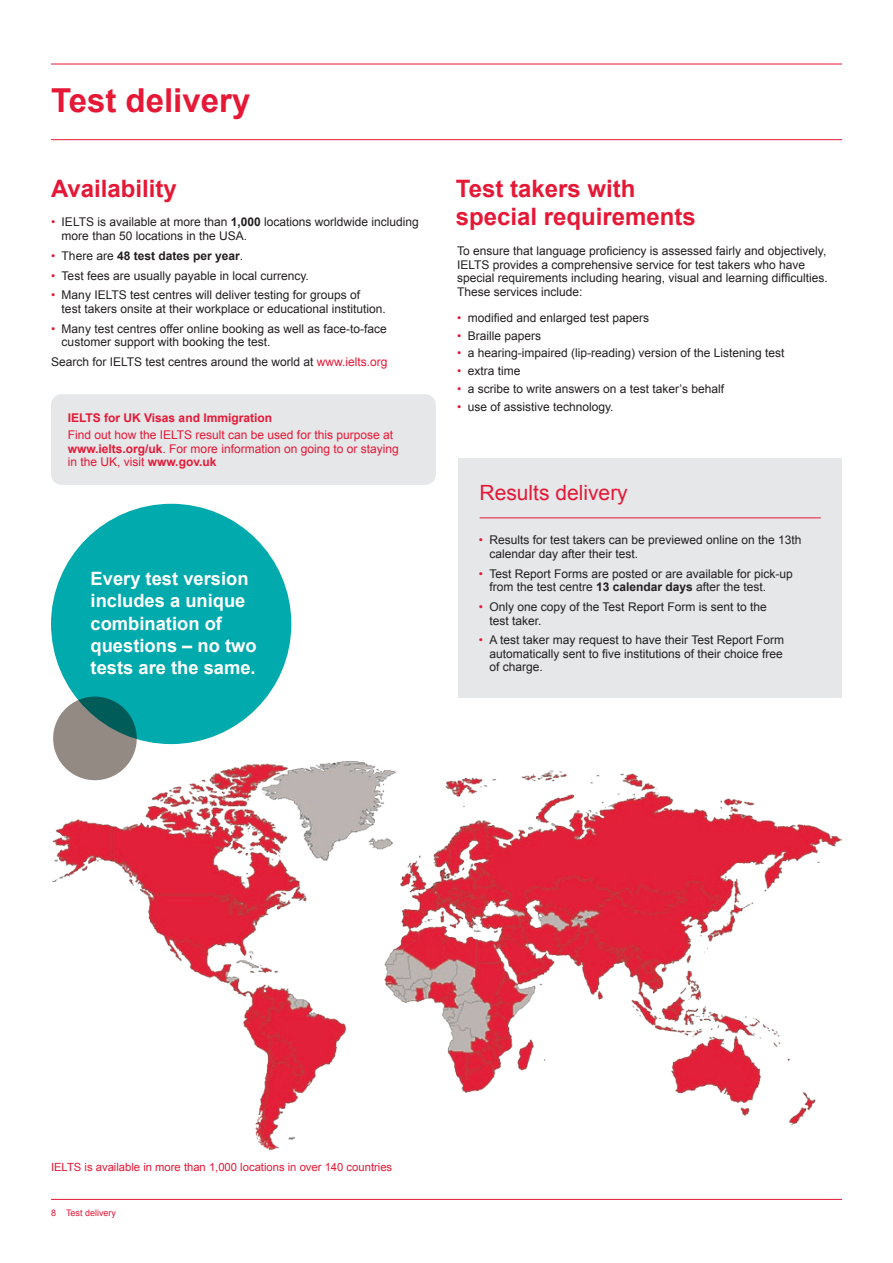
<style>
.page{position:relative;width:893px;height:1263px;background:#fff}
.page>*{position:absolute;margin:0;border:0;box-sizing:border-box;transform-origin:0 0}
.t1{font:700 33px "Arial";color:#e51836}
.t2{font:700 24px/28.5px "Arial";color:#e51836}
.t3{font:21px "Arial";color:#e51836}
.t4{font:700 18.3px/22px "Arial";color:#fff}
.t5{font:12px/13.5px "Arial";color:#231f20}
.t6{font:12px/13.5px "Arial";color:#e51836}
.t7{font:700 12px "Arial";color:#e51836}
.t8{font:700 12px "Arial";color:#231f20}
.t9{font:11.25px "Arial";color:#e51836}
.t10{font:9px "Arial";color:#e51836}
.s1{color:#e51836}
.s2{font-weight:700}
.s3{font-weight:400;color:#e51836}
.s4{font-weight:400}
</style>
<div class="page">
<hr style="left:51px;top:1199px;width:791px;height:1px;background:#e51836">
<hr style="left:51px;top:139px;width:791px;height:1px;background:#e51836">
<hr style="left:51px;top:64px;width:791px;height:1px;background:#e51836">
<div style="left:53px;top:696px;width:84px;height:84px;background:#938a84;border-radius:50%"></div>
<div style="left:51px;top:504px;width:240px;height:240px;background:#00aaad;border-radius:50%"></div>
<img style="left:52px;top:761px;width:790px;height:389px">
<div style="left:459px;top:458px;width:383px;height:240px;background:#e6e7e9"></div>
<hr style="left:480px;top:518px;width:341px;height:1px;background:#e51836">
<div style="left:51px;top:394px;width:385px;height:91px;background:#e6e7e9;border-radius:11px"></div>
<h1 class="t1" style="left:51px;top:78px;width:201px">Test delivery</h1>
<h2 class="t2" style="left:51px;top:175px;width:127px">Availability</h2>
<p class="t5" style="left:62px;top:215px;width:359px;text-indent:-11px"><span class="s1">•</span> IELTS is available at more than <span class="s2">1,000</span> locations worldwide including more than 50 locations in the USA.</p>
<p class="t8" style="left:51px;top:248px;width:194px"><span class="s3">•</span> <span class="s4">There are</span> 48 test dates per year<span class="s4">.</span></p>
<p class="t5" style="left:51px;top:269px;width:259px"><span class="s1">•</span> Test fees are usually payable in local currency.</p>
<p class="t5" style="left:62px;top:289px;width:326px;text-indent:-11px"><span class="s1">•</span> Many IELTS test centres will deliver testing for groups of<br>test takers onsite at their workplace or educational institution.</p>
<p class="t5" style="left:62px;top:322px;width:327px;text-indent:-11px"><span class="s1">•</span> Many test centres offer online booking as well as face-to-face customer support with booking the test.</p>
<p class="t5" style="left:51px;top:355px;width:338px">Search for IELTS test centres around the world at <span class="s1">www.ielts.org</span></p>
<p class="t7" style="left:68px;top:409px;width:206px">IELTS for UK Visas and Immigration</p>
<p class="t6" style="left:68px;top:428px;width:333px">Find out how the IELTS result can be used for this purpose at <span class="s2">www.ielts.org/uk</span>. For more information on going to or staying in the UK, visit <span class="s2">www.gov.uk</span></p>
<h3 class="t4" style="left:91px;top:569px;width:168px">Every test version includes a unique combination of questions – no two tests are the same.</h3>
<h2 class="t2" style="left:456px;top:175px;width:242px">Test takers with special requirements</h2>
<p class="t5" style="left:457px;top:244px;width:372px">To ensure that language proficiency is assessed fairly and objectively, IELTS provides a comprehensive service for test takers who have special requirements including hearing, visual and learning difficulties.<br>These services include:</p>
<p class="t5" style="left:457px;top:311px;width:194px"><span class="s1">•</span> modified and enlarged test papers</p>
<p class="t5" style="left:457px;top:329px;width:85px"><span class="s1">•</span> Braille papers</p>
<p class="t5" style="left:457px;top:346px;width:329px"><span class="s1">•</span> a hearing-impaired (lip-reading) version of the Listening test</p>
<p class="t5" style="left:457px;top:364px;width:65px"><span class="s1">•</span> extra time</p>
<p class="t5" style="left:457px;top:382px;width:268px"><span class="s1">•</span> a scribe to write answers on a test taker’s behalf</p>
<p class="t5" style="left:457px;top:400px;width:158px"><span class="s1">•</span> use of assistive technology.</p>
<h3 class="t3" style="left:480px;top:479px;width:150px">Results delivery</h3>
<p class="t5" style="left:489px;top:533px;width:314px;text-indent:-11px"><span class="s1">•</span> Results for test takers can be previewed online on the 13th calendar day after their test.</p>
<p class="t5" style="left:489px;top:567px;width:305px;text-indent:-11px"><span class="s1">•</span> Test Report Forms are posted or are available for pick-up from the test centre <span class="s2">13 calendar days</span> after the test.</p>
<p class="t5" style="left:489px;top:600px;width:279px;text-indent:-11px"><span class="s1">•</span> Only one copy of the Test Report Form is sent to the test taker.</p>
<p class="t5" style="left:489px;top:634px;width:296px;text-align:justify;text-indent:-11px"><span class="s1">•</span> A test taker may request to have their Test Report Form automatically sent to five institutions of their choice free of charge.</p>
<p class="t9" style="left:51px;top:1160px;width:343px">IELTS is available in more than 1,000 locations in over 140 countries</p>
<p class="t10" style="left:51px;top:1207px;width:7px">8</p>
<p class="t10" style="left:66px;top:1207px;width:52px">Test delivery</p>
</div>
